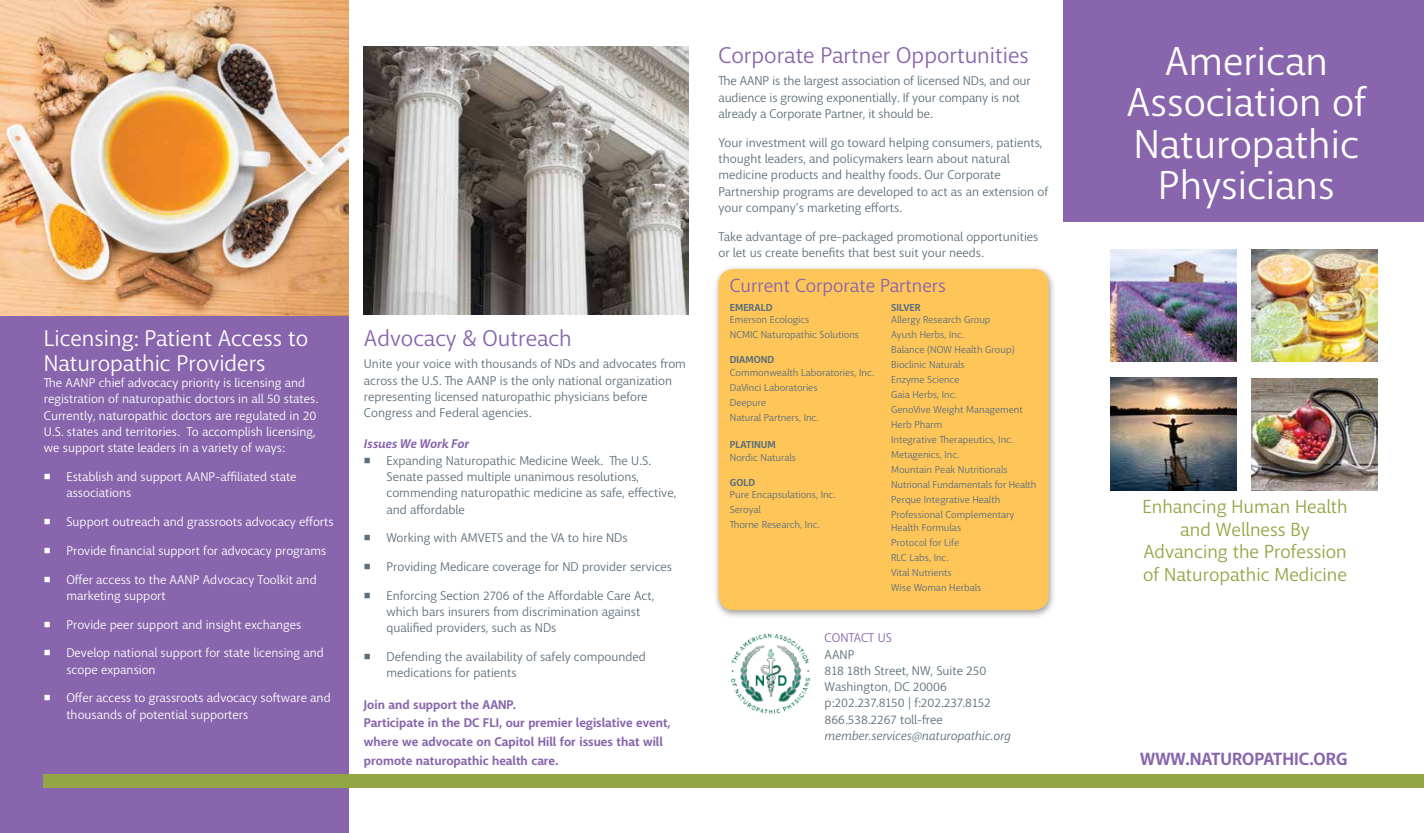
<style>
.page{position:relative;width:1424px;height:833px;background:#fff}
.page>*{position:absolute;margin:0;border:0;box-sizing:border-box;transform-origin:0 0}
.t1{font:40px/41.2px "Macha";color:#fff;text-align:center}
.t2{font:22.5px "Macha";color:#8865ac}
.t3{font:22.5px/25px "Macha";color:#fff}
.t4{font:18.75px/22.5px "Macha";color:#94a545;text-align:center}
.t5{font:18.75px "Macha";color:#8865ac}
.t6{font:700 17.5px "Macha";color:#8865ac}
.t7{font:12.5px/16.2px "Macha";color:#5c6f7c}
.t8{font:12.5px/16.2px "Macha";color:#fff}
.t9{font:700 12.5px/18.8px "Macha";color:#8865ac}
.t10{font:italic 12.5px "Macha";color:#5c6f7c}
.t11{font:italic 700 12.5px "Macha";color:#8865ac}
.t12{font:12.5px "Macha";color:#8865ac}
.t13{font:10px/15px "Macha";color:#5c6f7c}
.t14{font:700 10px "Macha";color:#5c6f7c}
</style>
<div class="page">
<div style="left:1063px;top:0;width:360px;height:221px;background:#8865ac"></div>
<img style="left:1110px;top:377px;width:126px;height:113px">
<img style="left:1110px;top:249px;width:126px;height:113px">
<div style="left:712px;top:264px;width:344px;height:355px;background:#231f20;opacity:.45"></div>
<div style="left:718px;top:269px;width:330px;height:341px;background:#fec559;border-radius:15px"></div>
<div style="left:0;top:315px;width:349px;height:517px;background:#8865ac"></div>
<img style="left:730px;top:633px;width:81px;height:81px">
<div style="left:44px;top:774px;width:1379px;height:14px;background:#94a545"></div>
<img style="left:1251px;top:378px;width:126px;height:112px">
<img style="left:1251px;top:249px;width:126px;height:113px">
<img style="left:364px;top:46px;width:324px;height:269px">
<img style="left:0;top:0;width:349px;height:315px">
<h2 class="t3" style="left:44px;top:326px;width:266px">Licensing: Patient Access to<br>Naturopathic Providers</h2>
<p class="t8" style="left:44px;top:375px;width:276px">The AANP chief advocacy priority is licensing and registration of naturopathic doctors in all 50 states.<br>Currently, naturopathic doctors are regulated in 20<br>U.S. states and territories. To accomplish licensing, we support state leaders in a variety of ways:</p>
<p class="t8" style="left:66px;top:468px;width:232px;text-indent:-22px">■ Establish and support AANP-affiliated state associations</p>
<p class="t8" style="left:44px;top:513px;width:291px">■ Support outreach and grassroots advocacy efforts</p>
<p class="t8" style="left:44px;top:542px;width:284px">■ Provide financial support for advocacy programs</p>
<p class="t8" style="left:66px;top:571px;width:252px;text-indent:-22px">■ Offer access to the AANP Advocacy Toolkit and marketing support</p>
<p class="t8" style="left:44px;top:616px;width:259px">■ Provide peer support and insight exchanges</p>
<p class="t8" style="left:66px;top:645px;width:259px;text-indent:-22px">■ Develop national support for state licensing and scope expansion</p>
<p class="t8" style="left:66px;top:690px;width:266px;text-indent:-22px">■ Offer access to grassroots advocacy software and thousands of potential supporters</p>
<h2 class="t2" style="left:364px;top:324px;width:209px">Advocacy &amp; Outreach</h2>
<p class="t7" style="left:364px;top:356px;width:323px">Unite your voice with thousands of NDs and advocates from across the U.S. The AANP is the only national organization representing licensed naturopathic physicians before Congress and Federal agencies.</p>
<p class="t11" style="left:364px;top:436px;width:107px">Issues We Work For</p>
<p class="t7" style="left:386px;top:452px;width:291px;text-indent:-22px">■ Expanding Naturopathic Medicine Week. The U.S.<br>Senate passed multiple unanimous resolutions, commending naturopathic medicine as safe, effective, and affordable</p>
<p class="t7" style="left:364px;top:530px;width:265px">■ Working with AMVETS and the VA to hire NDs</p>
<p class="t7" style="left:364px;top:558px;width:309px">■ Providing Medicare coverage for ND provider services</p>
<p class="t7" style="left:386px;top:587px;width:269px;text-indent:-22px">■ Enforcing Section 2706 of the Affordable Care Act, which bars insurers from discrimination against qualified providers, such as NDs</p>
<p class="t7" style="left:386px;top:648px;width:261px;text-indent:-22px">■ Defending the availability of safely compounded medications for patients</p>
<p class="t9" style="left:364px;top:695px;width:308px">Join and support the AANP.<br>Participate in the DC FLI, our premier legislative event, where we advocate on Capitol Hill for issues that will promote naturopathic health care.</p>
<h2 class="t2" style="left:718px;top:41px;width:312px">Corporate Partner Opportunities</h2>
<p class="t7" style="left:718px;top:73px;width:313px">The AANP is the largest association of licensed NDs, and our audience is growing exponentially. If your company is not already a Corporate Partner, it should be.</p>
<p class="t7" style="left:718px;top:134px;width:331px">Your investment will go toward helping consumers, patients, thought leaders, and policymakers learn about natural medicine products and healthy foods. Our Corporate Partnership programs are developed to act as an extension of your company’s marketing efforts.</p>
<p class="t7" style="left:718px;top:228px;width:321px">Take advantage of pre-packaged promotional opportunities or let us create benefits that best suit your needs.</p>
<h3 class="t5" style="left:729px;top:274px;width:218px">Current Corporate Partners</h3>
<p class="t14" style="left:729px;top:301px;width:44px">EMERALD</p>
<p class="t13" style="left:729px;top:312px;width:131px">Emerson Ecologics<br>NCMIC Naturopathic Solutions</p>
<p class="t14" style="left:729px;top:353px;width:46px">DIAMOND</p>
<p class="t13" style="left:729px;top:365px;width:146px">Commonwealth Laboratories, Inc.<br>DaVinci Laboratories<br>Deepure<br>Natural Partners, Inc.</p>
<p class="t14" style="left:729px;top:438px;width:47px">PLATINUM</p>
<p class="t13" style="left:729px;top:450px;width:68px">Nordic Naturals</p>
<p class="t14" style="left:729px;top:476px;width:27px">GOLD</p>
<p class="t13" style="left:729px;top:487px;width:107px">Pure Encapsulations, Inc.<br>Seroyal<br>Thorne Research, Inc.</p>
<p class="t14" style="left:891px;top:301px;width:31px">SILVER</p>
<p class="t13" style="left:891px;top:312px;width:147px">Allergy Research Group<br>Ayush Herbs, Inc.<br>Balance (NOW Health Group)<br>Bioclinic Naturals<br>Enzyme Science<br>Gaia Herbs, Inc.<br>GenoVive Weight Management<br>Herb Pharm<br>Integrative Therapeutics, Inc.<br>Metagenics, Inc.<br>Mountain Peak Nutritionals<br>Nutrional Fundamentals for Health<br>Perque Integrative Health<br>Professional Complementary</p>
<p class="t13" style="left:891px;top:520px;width:92px">Health Formulas<br>Protocol for Life<br>RLC Labs, Inc.<br>Vital Nutrients<br>Wise Woman Herbals</p>
<p class="t12" style="left:824px;top:630px;width:69px">CONTACT US</p>
<p class="t7" style="left:824px;top:646px;width:168px">AANP<br>818 18th Street, NW, Suite 250<br>Washington, DC 20006 p:202.237.8150 | f:202.237.8152<br>866.538.2267 toll-free</p>
<p class="t10" style="left:824px;top:727px;width:188px">member.services@naturopathic.org</p>
<h1 class="t1" style="left:1126px;top:41px;width:241px">American<br>Association of<br>Naturopathic<br>Physicians</h1>
<h3 class="t4" style="left:1142px;top:495px;width:207px">Enhancing Human Health and Wellness By<br>Advancing the Profession of Naturopathic Medicine</h3>
<h3 class="t6" style="left:1140px;top:748px;width:209px">WWW.NATUROPATHIC.ORG</h3>
</div>
